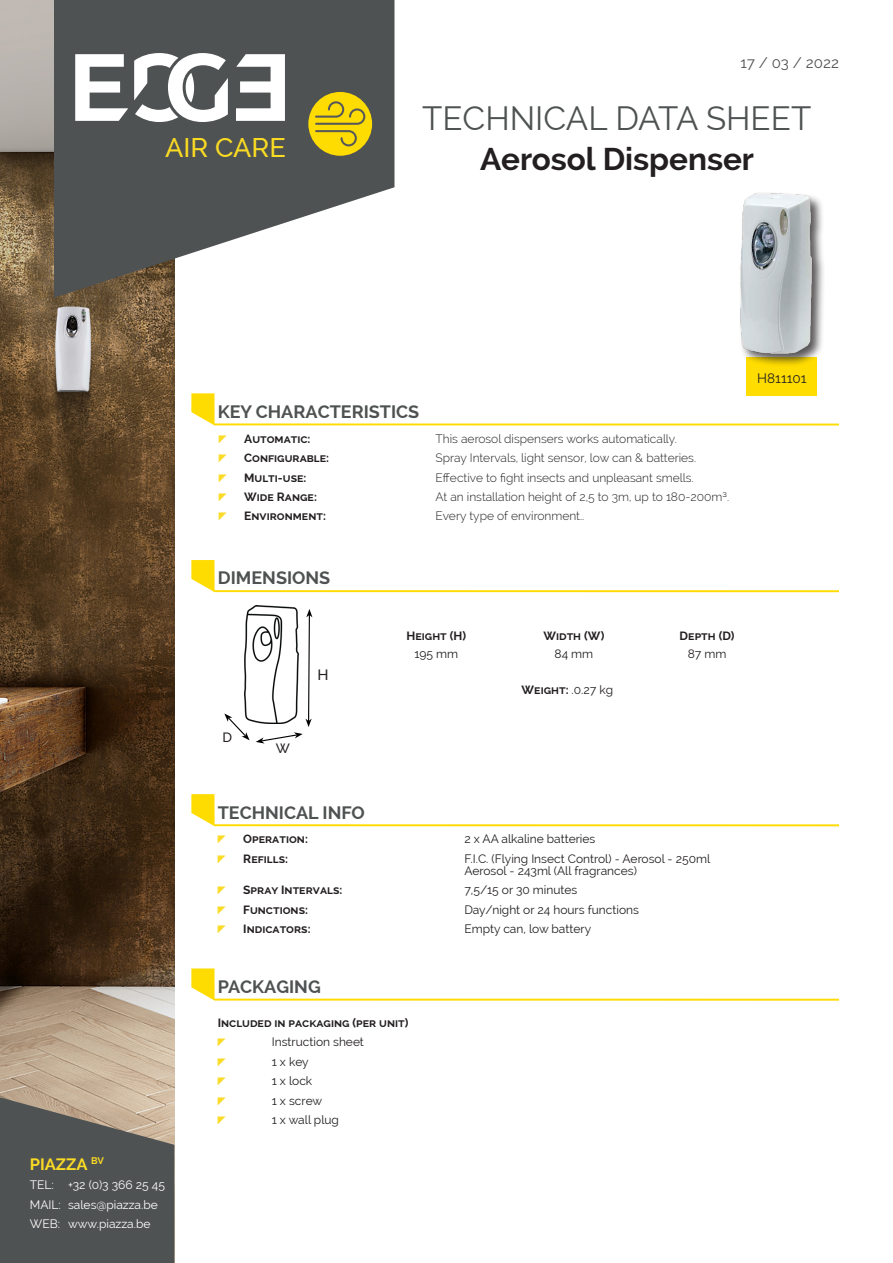
<style>
.page{position:relative;width:893px;height:1263px;background:#fff}
.page>*{position:absolute;margin:0;border:0;box-sizing:border-box;transform-origin:0 0}
.t1{font:33px "Raleway";color:#4f5252}
.t2{font:700 31.5px "Raleway";color:#231f20}
.t3{font:500 27px "Raleway";color:#fadb24}
.t4{font:700 18px "Raleway";color:#4f5252}
.t5{font:700 16.5px "Raleway";color:#fadb24}
.t6{font:15px "Raleway";color:#4f5252}
.t7{font:500 15px "Raleway";color:#231f20}
.t8{font:13.5px "Raleway";color:#231f20}
.t9{font:500 13.5px "Raleway";color:#231f20}
.t10{font:12px/12px "Raleway";color:#231f20}
.t11{font:300 12px "Raleway";color:#231f20}
.t12{font:700 12px "Raleway";color:#231f20}
.t13{font:12px "Raleway";color:#fff}
.t14{font:12px "toonarrow";color:#fadb26}
.t15{font:12px "toonarrow";color:#fadb26}
.s1{font-weight:400}
</style>
<div class="page">
<svg style="left:191px;top:393px;width:648px;height:32px"></svg>
<svg style="left:191px;top:560px;width:648px;height:32px"></svg>
<svg style="left:191px;top:794px;width:648px;height:32px"></svg>
<svg style="left:191px;top:968px;width:648px;height:33px"></svg>
<div style="left:746px;top:357px;width:71px;height:38px;background:#fd0"></div>
<div style="left:738px;top:191px;width:88px;height:176px;background:#231f20;opacity:.75"></div>
<img style="left:738px;top:191px;width:80px;height:166px">
<img style="left:245px;top:605px;width:52px;height:118px">
<svg style="left:224px;top:713px;width:26px;height:27px"></svg>
<svg style="left:256px;top:609px;width:56px;height:134px"></svg>
<img style="left:0;top:0;width:175px;height:1263px">
<svg style="left:54px;top:0;width:340px;height:298px;fill:#4f5252"></svg>
<svg style="left:75px;top:53px;width:210px;height:69px"></svg>
<div style="left:308px;top:92px;width:64px;height:64px;background:#ffdc01;border-radius:50%"></div>
<svg style="left:315px;top:101px;width:50px;height:45px"></svg>
<svg style="left:0;top:1097px;width:174px;height:166px;background:#60605c"></svg>
<p class="t3" style="left:165px;top:131px;width:122px">AIR CARE</p>
<p class="t6" style="left:740px;top:54px;width:100px">17 / 03 / 2022</p>
<p class="t1" style="left:422px;top:99px;width:391px">TECHNICAL DATA SHEET</p>
<p class="t2" style="left:480px;top:141px;width:276px">Aerosol Dispenser</p>
<p class="t8" style="left:757px;top:370px;width:51px">H811101</p>
<p class="t4" style="left:218px;top:401px;width:203px">KEY CHARACTERISTICS</p>
<p class="t14" style="left:219px;top:431px;width:10px">A</p>
<p class="t12" style="left:244px;top:432px;width:68px">Automatic:</p>
<p class="t11" style="left:436px;top:431px;width:243px">This aerosol dispensers works automatically.</p>
<p class="t14" style="left:219px;top:451px;width:10px">A</p>
<p class="t12" style="left:244px;top:451px;width:86px">Configurable:</p>
<p class="t11" style="left:436px;top:451px;width:262px">Spray Intervals, light sensor, low can &amp; batteries.</p>
<p class="t14" style="left:219px;top:470px;width:10px">A</p>
<p class="t12" style="left:244px;top:470px;width:64px">Multi-use:</p>
<p class="t11" style="left:436px;top:470px;width:260px">Effective to fight insects and unpleasant smells.</p>
<p class="t14" style="left:219px;top:490px;width:10px">A</p>
<p class="t12" style="left:244px;top:490px;width:74px">Wide Range:</p>
<p class="t11" style="left:436px;top:490px;width:295px">At an installation height of 2,5 to 3m, up to 180-200m³.</p>
<p class="t14" style="left:219px;top:509px;width:10px">A</p>
<p class="t12" style="left:244px;top:509px;width:83px">Environment:</p>
<p class="t11" style="left:436px;top:509px;width:150px">Every type of environment..</p>
<p class="t4" style="left:218px;top:568px;width:114px">DIMENSIONS</p>
<p class="t9" style="left:222px;top:729px;width:11px">D</p>
<p class="t9" style="left:276px;top:740px;width:16px">W</p>
<p class="t7" style="left:317px;top:666px;width:13px">H</p>
<p class="t4" style="left:218px;top:802px;width:149px">TECHNICAL INFO</p>
<p class="t12" style="left:406px;top:629px;width:61px">Height (H)</p>
<p class="t12" style="left:543px;top:629px;width:63px">Width (W)</p>
<p class="t12" style="left:680px;top:629px;width:56px">Depth (D)</p>
<p class="t10" style="left:414px;top:647px;width:45px">195 mm</p>
<p class="t10" style="left:555px;top:647px;width:40px">84 mm</p>
<p class="t10" style="left:688px;top:647px;width:40px">87 mm</p>
<p class="t12" style="left:522px;top:683px;width:93px">Weight: <span class="s1">.0.27 kg</span></p>
<p class="t14" style="left:218px;top:832px;width:10px">A</p>
<p class="t12" style="left:243px;top:832px;width:66px">Operation:</p>
<p class="t10" style="left:464px;top:833px;width:133px">2 x AA alkaline batteries</p>
<p class="t14" style="left:218px;top:851px;width:10px">A</p>
<p class="t12" style="left:243px;top:852px;width:46px">Refills:</p>
<p class="t10" style="left:464px;top:852px;width:247px">F.I.C. (Flying Insect Control) - Aerosol - 250ml<br>Aerosol - 243ml (All fragrances)</p>
<p class="t14" style="left:218px;top:883px;width:10px">A</p>
<p class="t12" style="left:243px;top:883px;width:101px">Spray Intervals:</p>
<p class="t10" style="left:464px;top:884px;width:115px">7,5/15 or 30 minutes</p>
<p class="t14" style="left:218px;top:902px;width:10px">A</p>
<p class="t12" style="left:243px;top:902px;width:66px">Functions:</p>
<p class="t10" style="left:464px;top:903px;width:176px">Day/night or 24 hours functions</p>
<p class="t14" style="left:218px;top:922px;width:10px">A</p>
<p class="t12" style="left:243px;top:922px;width:69px">Indicators:</p>
<p class="t10" style="left:464px;top:923px;width:128px">Empty can, low battery</p>
<p class="t4" style="left:218px;top:976px;width:105px">PACKAGING</p>
<p class="t5" style="left:34px;top:1152px;width:76px">PIAZZA <sup>BV</sup></p>
<p class="t13" style="left:34px;top:1176px;width:137px">TEL: +32 (0)3 366 25 45</p>
<p class="t13" style="left:34px;top:1195px;width:130px">MAIL: sales@piazza.be</p>
<p class="t13" style="left:34px;top:1215px;width:122px">WEB: www.piazza.be</p>
<p class="t5" style="left:30px;top:1154px;width:76px">PIAZZA <sup>BV</sup></p>
<p class="t13" style="left:30px;top:1178px;width:137px">TEL: +32 (0)3 366 25 45</p>
<p class="t13" style="left:30px;top:1197px;width:130px">MAIL: sales@piazza.be</p>
<p class="t13" style="left:30px;top:1217px;width:122px">WEB: www.piazza.be</p>
<p class="t12" style="left:218px;top:1016px;width:192px">Included in packaging (per unit)</p>
<p class="t15" style="left:218px;top:1035px;width:10px">A</p>
<p class="t10" style="left:272px;top:1036px;width:94px">Instruction sheet</p>
<p class="t15" style="left:218px;top:1055px;width:10px">A</p>
<p class="t10" style="left:272px;top:1055px;width:38px">1 x key</p>
<p class="t15" style="left:218px;top:1074px;width:10px">A</p>
<p class="t10" style="left:272px;top:1075px;width:42px">1 x lock</p>
<p class="t15" style="left:218px;top:1093px;width:10px">A</p>
<p class="t10" style="left:272px;top:1094px;width:52px">1 x screw</p>
<p class="t15" style="left:218px;top:1113px;width:10px">A</p>
<p class="t10" style="left:272px;top:1114px;width:69px">1 x wall plug</p>
</div>
